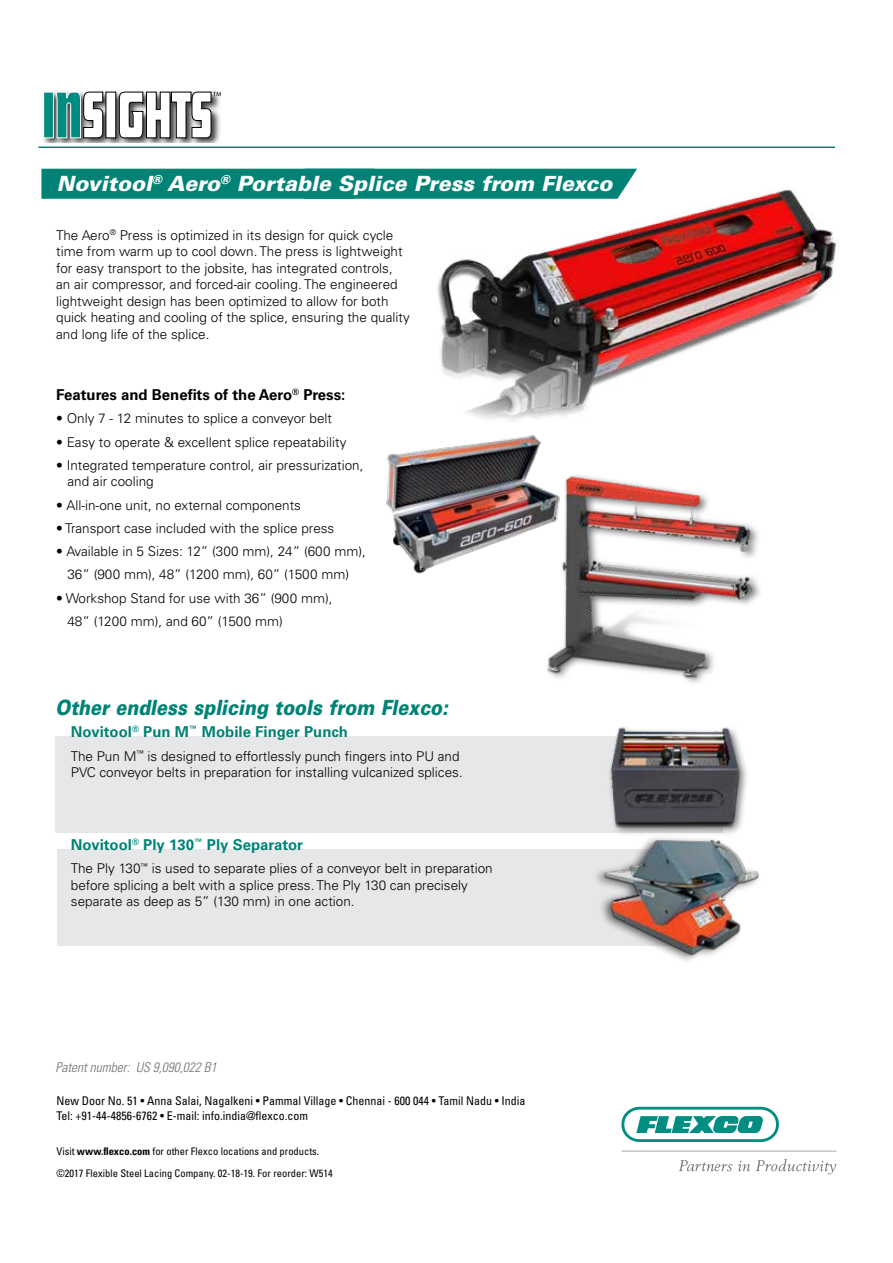
<style>
.page{position:relative;width:893px;height:1263px;background:#fff}
.page>*{position:absolute;margin:0;border:0;box-sizing:border-box;transform-origin:0 0}
.t1{font:italic 900 21px "Univers LT Std";color:#fff}
.t2{font:italic 900 21px "Univers LT Std";color:#008375;scale:.85 1}
.t3{font:700 15px "Univers LT Std";color:#008375}
.t4{font:700 15px "Univers LT Std";color:#000}
.t5{font:300 13.5px/16.5px "Univers LT Std";color:#000}
.t6{font:italic 300 condensed 13.5px "Univers LT Std";color:#6d6e71}
.t7{font:condensed 12px/15px "Univers LT Std";color:#000}
.t8{font:condensed 10.5px/21.8px "Univers LT Std";color:#000}
.s1{font-weight:700}
</style>
<div class="page">
<hr style="left:38px;top:146px;width:797px;height:2px;background:#008375">
<img style="left:43px;top:91px;width:178px;height:51px">
<div style="left:44px;top:92px;width:9px;height:46px;background:#008d81"></div>
<div style="left:43px;top:92px;width:11px;height:46px;border:1px solid #fff"></div>
<svg style="left:55px;top:91px;width:48px;height:47px"></svg>
<div style="left:106px;top:92px;width:10px;height:46px;background:#fff"></div>
<svg style="left:119px;top:92px;width:102px;height:46px"></svg>
<svg style="left:621px;top:1107px;width:158px;height:35px"></svg>
<svg style="left:679px;top:1160px;width:53px;height:11px"></svg>
<svg style="left:738px;top:1161px;width:12px;height:10px"></svg>
<svg style="left:756px;top:1159px;width:80px;height:15px"></svg>
<svg style="left:621px;top:1151px;width:215px;height:1px"></svg>
<div style="left:55px;top:736px;width:668px;height:96px;background:#e6e7e8"></div>
<div style="left:57px;top:849px;width:666px;height:96px;background:#e6e7e8"></div>
<div style="left:41px;top:169px;width:596px;height:30px;background:#008375"></div>
<img style="left:436px;top:188px;width:400px;height:233px">
<img style="left:601px;top:727px;width:146px;height:107px">
<img style="left:589px;top:838px;width:170px;height:118px">
<img style="left:386px;top:435px;width:156px;height:139px">
<img style="left:541px;top:468px;width:217px;height:215px">
<h1 class="t1" style="left:57px;top:170px;width:557px">Novitool<sup>®</sup> Aero<sup>®</sup> Portable Splice Press from Flexco</h1>
<p class="t5" style="left:56px;top:227px;width:355px">The Aero<sup>®</sup> Press is optimized in its design for quick cycle time from warm up to cool down. The press is lightweight for easy transport to the jobsite, has integrated controls, an air compressor, and forced-air cooling. The engineered lightweight design has been optimized to allow for both quick heating and cooling of the splice, ensuring the quality and long life of the splice.</p>
<p class="t4" style="left:56px;top:386px;width:291px">Features and Benefits of the Aero<sup>®</sup> Press:</p>
<p class="t5" style="left:56px;top:410px;width:277px">• Only 7 - 12 minutes to splice a conveyor belt</p>
<p class="t5" style="left:56px;top:434px;width:292px">• Easy to operate &amp; excellent splice repeatability</p>
<p class="t5" style="left:67px;top:457px;width:297px;text-indent:-11px">• Integrated temperature control, air pressurization, and air cooling</p>
<p class="t5" style="left:56px;top:497px;width:246px">• All-in-one unit, no external components</p>
<p class="t5" style="left:56px;top:520px;width:280px">• Transport case included with the splice press</p>
<p class="t5" style="left:56px;top:540px;width:311px;line-height:23.2px;text-align:center">• Available in 5 Sizes: 12” (300 mm), 24” (600 mm),<br>36” (900 mm), 48” (1200 mm), 60” (1500 mm)</p>
<p class="t5" style="left:67px;top:586px;width:267px;line-height:23.2px;text-indent:-11px">• Workshop Stand for use with 36” (900 mm),<br>48” (1200 mm), and 60” (1500 mm)</p>
<h1 class="t2" style="left:55px;top:694px;width:463px">Other endless splicing tools from Flexco:</h1>
<p class="t3" style="left:71px;top:723px;width:279px">Novitool<sup>®</sup> Pun M<sup>™</sup> Mobile Finger Punch</p>
<p class="t5" style="left:71px;top:747px;width:393px">The Pun M<sup>™</sup> is designed to effortlessly punch fingers into PU and<br>PVC conveyor belts in preparation for installing vulcanized splices.</p>
<p class="t3" style="left:71px;top:836px;width:234px">Novitool<sup>®</sup> Ply 130<sup>™</sup> Ply Separator</p>
<p class="t5" style="left:71px;top:860px;width:423px">The Ply 130<sup>™</sup> is used to separate plies of a conveyor belt in preparation before splicing a belt with a splice press. The Ply 130 can precisely separate as deep as 5” (130 mm) in one action.</p>
<p class="t6" style="left:55px;top:1059px;width:163px">Patent number: US 9,090,022 B1</p>
<p class="t7" style="left:57px;top:1093px;width:470px">New Door No. 51 • Anna Salai, Nagalkeni • Pammal Village • Chennai - 600 044 • Tamil Nadu • India<br>Tel: +91-44-4856-6762 • E-mail: info.india@flexco.com</p>
<p class="t8" style="left:57px;top:1140px;width:278px">Visit <span class="s1">www.flexco.com</span> for other Flexco locations and products. ©2017 Flexible Steel Lacing Company. 02-18-19. For reorder: W514</p>
</div>
